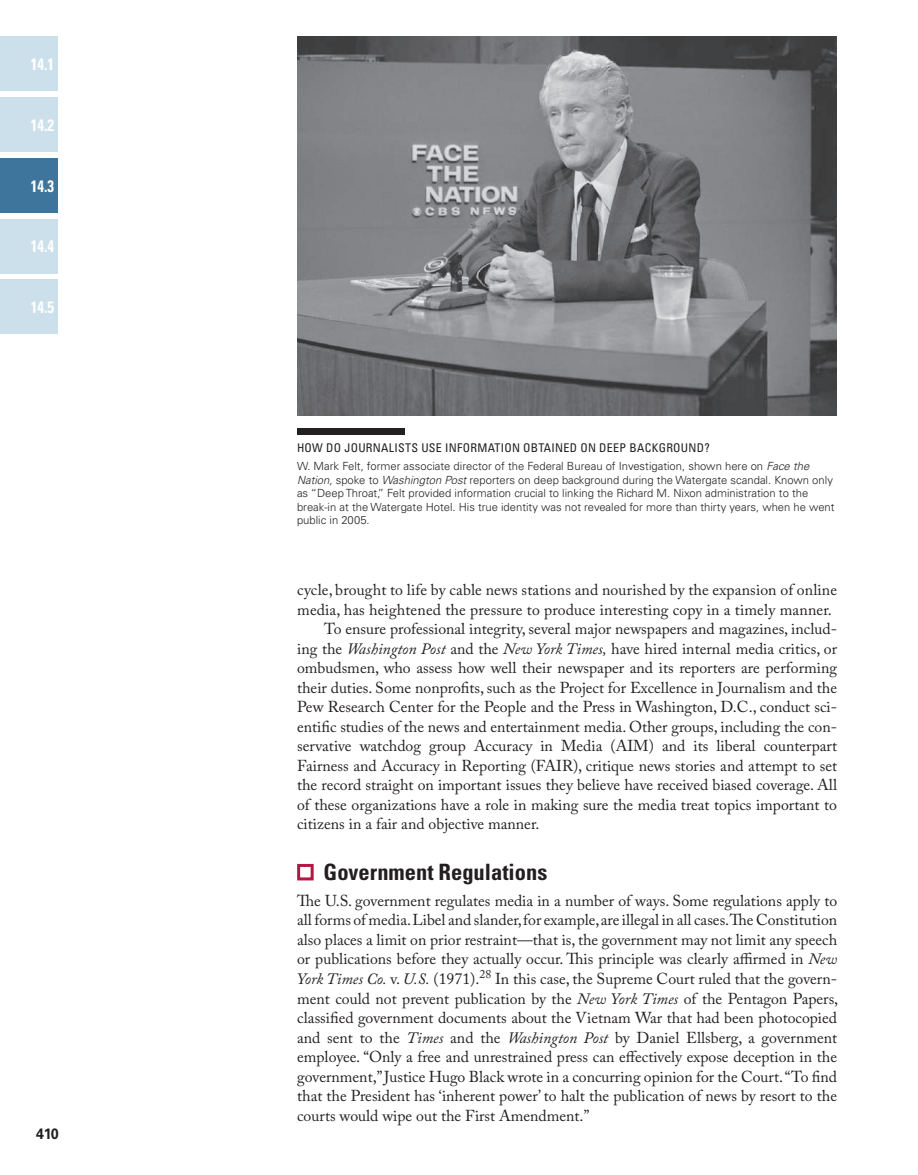
<style>
.page{position:relative;width:918px;height:1175px;background:#fff}
.page>*{position:absolute;margin:0;border:0;box-sizing:border-box;transform-origin:0 0}
.t1{font:700 condensed 22.5px "Univers LT Std";color:#231f20}
.t2{font:700 condensed 16.5px "Univers LT Std";color:#fff;scale:.9 1}
.t3{font:15.75px/19.5px "Adobe Caslon Pro";color:#231f20;text-align:justify}
.t4{font:700 15px "Univers LT Std";color:#231f20;scale:.95 1}
.t5{font:condensed 12px "Univers LT Std";letter-spacing:.025em;color:#231f20}
.t6{font:300 11.25px/13.5px "Univers LT Std";color:#231f20}
.s1{font-style:italic}
</style>
<div class="page">
<div style="left:0;top:36px;width:58px;height:55px;background:#cce0eb"></div>
<div style="left:0;top:218px;width:58px;height:55px;background:#cce0eb"></div>
<div style="left:0;top:97px;width:58px;height:55px;background:#cce0eb"></div>
<div style="left:0;top:279px;width:58px;height:55px;background:#cce0eb"></div>
<div style="left:0;top:158px;width:58px;height:55px;background:#3e759c"></div>
<div style="left:297px;top:864px;width:17px;height:16px;border:3px solid #b11844"></div>
<img style="left:297px;top:36px;width:540px;height:379px">
<div style="left:297px;top:428px;width:108px;height:6px;background:#231f20"></div>
<p class="t2" style="left:31px;top:54px;width:27px">14.1</p>
<p class="t2" style="left:31px;top:115px;width:27px">14.2</p>
<p class="t2" style="left:31px;top:175px;width:27px">14.3</p>
<p class="t2" style="left:31px;top:236px;width:27px">14.4</p>
<p class="t2" style="left:31px;top:297px;width:27px">14.5</p>
<p class="t4" style="left:36px;top:1124px;width:26px">410</p>
<p class="t5" style="left:297px;top:440px;width:109px">HOW DO JOURNALISTS</p>
<p class="t5" style="left:421px;top:440px;width:8px">USE</p>
<p class="t5" style="left:445px;top:440px;width:169px">INFORMATION OBTAINED ON DEEP</p>
<p class="t5" style="left:629px;top:440px;width:8px">BAC</p>
<p class="t5" style="left:652px;top:440px;width:60px">KGROUND?</p>
<p class="t6" style="left:297px;top:459px;width:539px">W. Mark Felt, former associate director of the Federal Bureau of Investigation, shown here on <span class="s1">Face the Nation,</span> spoke to <span class="s1">Washington Post</span> reporters on deep background during the Watergate scandal. Known only as “Deep Throat,” Felt provided information crucial to linking the Richard M. Nixon administration to the break-in at the Watergate Hotel. His true identity was not revealed for more than thirty years, when he went public in 2005.</p>
<p class="t3" style="left:297px;top:580px;width:542px">cycle, brought to life by cable news stations and nourished by the expansion of online</p>
<p class="t3" style="left:297px;top:599px;width:536px">media, has heightened the pressure to produce interesting copy in a timely manner.</p>
<p class="t3" style="left:324px;top:619px;width:515px">To ensure professional integrity, several major newspapers and magazines, includ-</p>
<p class="t3" style="left:297px;top:638px;width:542px">ing the <span class="s1">Washington Post</span> and the <span class="s1">New York Times,</span> have hired internal media critics, or</p>
<p class="t3" style="left:297px;top:658px;width:541px">ombudsmen, who assess how well their newspaper and its reporters are performing</p>
<p class="t3" style="left:297px;top:677px;width:541px">their duties. Some nonprofits, such as the Project for Excellence in Journalism and the</p>
<p class="t3" style="left:297px;top:697px;width:541px">Pew Research Center for the People and the Press in Washington, D.C., conduct sci-</p>
<p class="t3" style="left:297px;top:716px;width:541px">entific studies of the news and entertainment media. Other groups, including the con-</p>
<p class="t3" style="left:297px;top:736px;width:542px">servative watchdog group Accuracy in Media (AIM) and its liberal counterpart</p>
<p class="t3" style="left:297px;top:755px;width:542px">Fairness and Accuracy in Reporting (FAIR), critique news stories and attempt to set</p>
<p class="t3" style="left:297px;top:775px;width:541px">the record straight on important issues they believe have received biased coverage. All</p>
<p class="t3" style="left:297px;top:794px;width:541px">of these organizations have a role in making sure the media treat topics important to</p>
<p class="t3" style="left:297px;top:814px;width:244px">citizens in a fair and objective manner.</p>
<h1 class="t1" style="left:324px;top:858px;width:225px">Government Regulations</h1>
<p class="t3" style="left:297px;top:890px;width:543px">The U.S. government regulates media in a number of ways. Some regulations apply to all forms of media. Libel and slander, for example, are illegal in all cases. The Constitution also places a limit on prior restraint—that is, the government may not limit any speech or publications before they actually occur. This principle was clearly affirmed in <span class="s1">New York Times Co.</span> v. <span class="s1">U.S.</span> (1971).<sup>28</sup> In this case, the Supreme Court ruled that the govern&shy;ment could not prevent publication by the <span class="s1">New York Times</span> of the Pentagon Papers, classified government documents about the Vietnam War that had been photocopied and sent to the <span class="s1">Times</span> and the <span class="s1">Washington Post</span> by Daniel Ellsberg, a government employee. “Only a free and unrestrained press can effectively expose deception in the government,” Justice Hugo Black wrote in a concurring opinion for the Court. “To find that the President has ‘inherent power’ to halt the publication of news by resort to the courts would wipe out the First Amendment.”</p>
</div>
